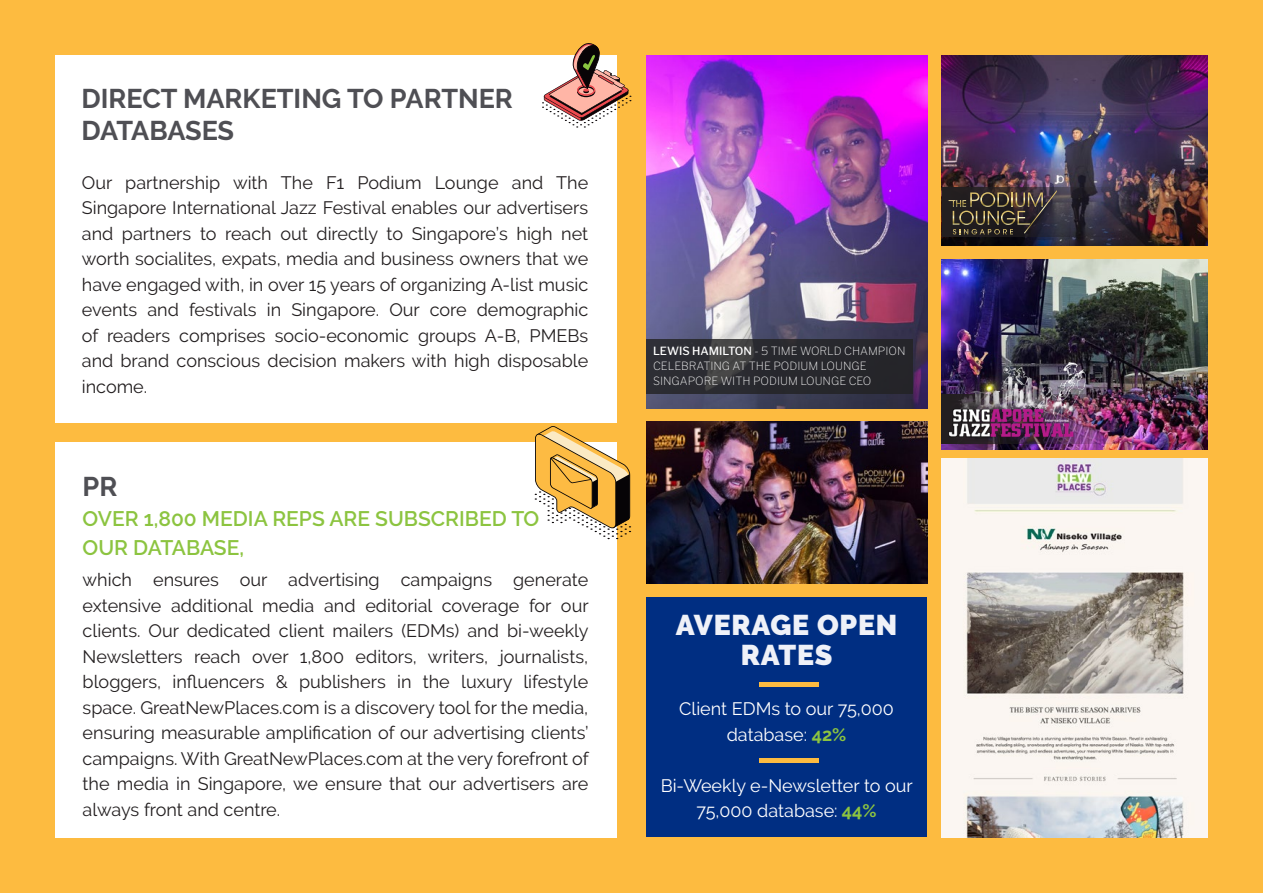
<style>
.page{position:relative;width:1263px;height:893px;background:#fdbb40}
.page>*{position:absolute;margin:0;border:0;box-sizing:border-box;transform-origin:0 0}
.t1{font:900 28.5px/30px "Raleway";letter-spacing:.025em;color:#eff1f8;text-align:center}
.t2{font:700 27px/32.4px "Raleway";color:#4f4f54}
.t3{font:600 21px/28.5px "Raleway";color:#8cc440}
.t4{font:18px/25.5px "Raleway";color:#231f20;text-align:justify}
.t5{font:18px/25.5px "Raleway";color:#fff;text-align:center}
.t6{font:100 11.25px/15px "Libre Franklin";color:#fff}
.s1{font-weight:500}
.s2{font-weight:700;color:#8cc440}
</style>
<div class="page">
<img style="left:942px;top:56px;width:266px;height:189px">
<img style="left:942px;top:260px;width:266px;height:189px">
<svg style="left:942px;top:188px;width:187px;height:49px;background:#332f3c"></svg>
<svg style="left:948px;top:190px;width:109px;height:44px;background:#443c34"></svg>
<svg style="left:1099px;top:394px;width:29px;height:49px"></svg>
<div style="left:55px;top:56px;width:562px;height:367px;background:#fff"></div>
<div style="left:55px;top:443px;width:562px;height:395px;background:#fff"></div>
<img style="left:941px;top:347px;width:158px;height:112px">
<svg style="left:534px;top:426px;width:97px;height:113px"></svg>
<img style="left:646px;top:56px;width:281px;height:352px">
<img style="left:646px;top:421px;width:281px;height:162px">
<div style="left:646px;top:597px;width:281px;height:240px;background:#002e82"></div>
<div style="left:759px;top:758px;width:60px;height:5px;background:#fdbb40"></div>
<div style="left:759px;top:682px;width:60px;height:5px;background:#fdbb40"></div>
<svg style="left:646px;top:339px;width:266px;height:55px;background:#2b2b30"></svg>
<svg style="left:542px;top:43px;width:90px;height:85px"></svg>
<img style="left:942px;top:459px;width:266px;height:378px">
<h2 class="t2" style="left:82px;top:82px;width:433px">DIRECT MARKETING TO PARTNER<br>DATABASES</h2>
<p class="t4" style="left:82px;top:170px;width:508px">Our partnership with The F1 Podium Lounge and The Singapore International Jazz Festival enables our advertisers and partners to reach out directly to Singapore’s high net worth socialites, expats, media and business owners that we have engaged with, in over 15 years of organizing A-list music events and festivals in Singapore. Our core demographic of readers comprises socio-economic groups A-B, PMEBs and brand conscious decision makers with high disposable income.</p>
<h2 class="t2" style="left:83px;top:471px;width:36px">PR</h2>
<p class="t3" style="left:83px;top:505px;width:458px">OVER 1,800 MEDIA REPS ARE SUBSCRIBED TO<br>OUR DATABASE,</p>
<p class="t4" style="left:83px;top:567px;width:508px">which ensures our advertising campaigns generate extensive additional media and editorial coverage for our clients. Our dedicated client mailers (EDMs) and bi-weekly Newsletters reach over 1,800 editors, writers, journalists, bloggers, influencers &amp; publishers in the luxury lifestyle space. GreatNewPlaces.com is a discovery tool for the media, ensuring measurable amplification of our advertising clients’ campaigns. With GreatNewPlaces.com at the very forefront of the media in Singapore, we ensure that our advertisers are always front and centre.</p>
<p class="t6" style="left:653px;top:343px;width:254px"><span class="s1">LEWIS HAMILTON</span> - 5 TIME WORLD CHAMPION<br>CELEBRATING AT THE PODIUM LOUNGE<br>SINGAPORE WITH PODIUM LOUNGE CEO</p>
<h1 class="t1" style="left:676px;top:610px;width:223px">AVERAGE OPEN<br>RATES</h1>
<p class="t5" style="left:679px;top:696px;width:216px">Client EDMs to our 75,000 database: <span class="s2">42%</span></p>
<p class="t5" style="left:661px;top:773px;width:254px">Bi-Weekly e-Newsletter to our<br>75,000 database: <span class="s2">44%</span></p>
</div>
